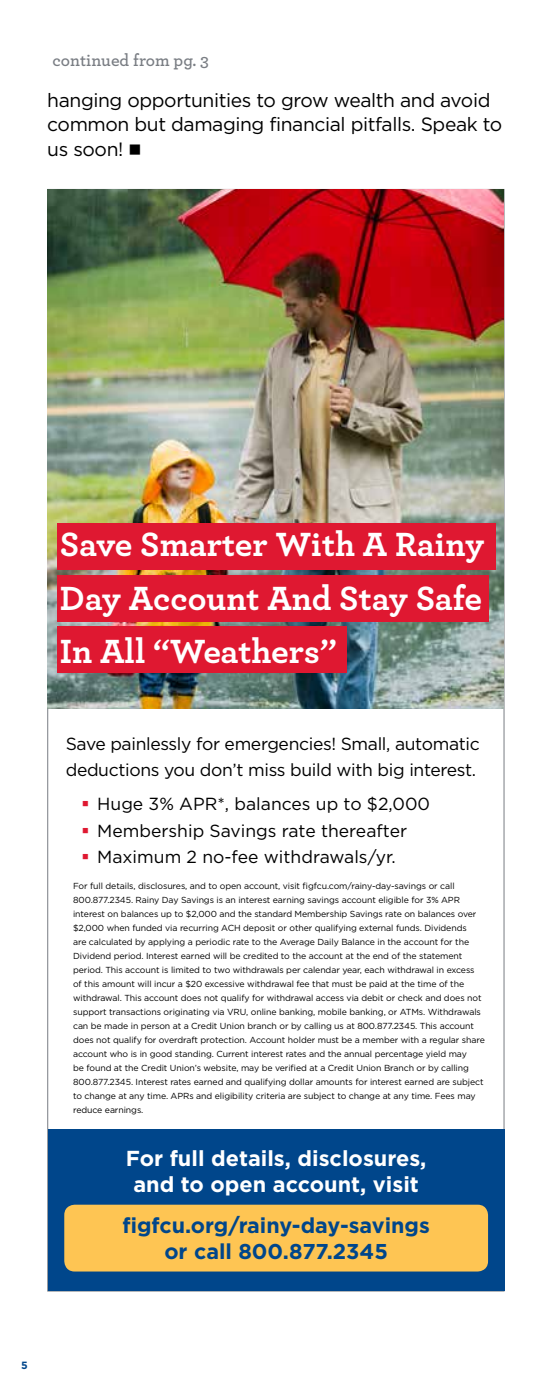
<style>
.page{position:relative;width:536px;height:1386px;background:#fff}
.page>*{position:absolute;margin:0;border:0;box-sizing:border-box;transform-origin:0 0}
.t1{font:700 35.18px/53.2px "Archer";color:#fff;text-align:justify}
.t2{font:700 21.7px/26.1px "Gotham";color:#fff;text-align:center}
.t3{font:700 21.53px/25.7px "Gotham";color:#00468b;text-align:center}
.t4{font:19.25px/24.5px "Gotham";letter-spacing:-.02em;color:#000}
.t5{font:17.5px "Gotham";color:#000}
.t6{font:17.5px/26.2px "Gotham";letter-spacing:-.02em;color:#000}
.t7{font:600 17.5px "Archer";color:#797d83}
.t8{font:700 10.5px "Gotham";color:#00468b}
.t9{font:8.75px/14px "Gotham";letter-spacing:-.01em;color:#000}
.s1{color:#df1831}
</style>
<div class="page">
<img style="left:48px;top:189px;width:455px;height:520px">
<div style="left:48px;top:1129px;width:456px;height:162px;background:#00468b"></div>
<div style="left:64px;top:1205px;width:424px;height:67px;background:#fec553;border-radius:10px"></div>
<div style="left:57px;top:523px;width:438px;height:47px;background:#df1831"></div>
<div style="left:57px;top:575px;width:431px;height:46px;background:#df1831"></div>
<div style="left:57px;top:626px;width:289px;height:47px;background:#df1831"></div>
<h3 class="t7" style="left:52px;top:48px;width:158px">continued from pg. 3</h3>
<h3 class="t4" style="left:47px;top:87px;width:456px">hanging opportunities to grow wealth and avoid common but damaging financial pitfalls. Speak to us soon! ■</h3>
<h1 class="t1" style="left:60px;top:516px;width:425px">Save Smarter With A Rainy Day Account And Stay Safe In All “Weathers”</h1>
<h3 class="t6" style="left:66px;top:730px;width:415px">Save painlessly for emergencies! Small, automatic deductions you don’t miss build with big interest.</h3>
<h3 class="t5" style="left:81px;top:793px;width:350px"><span class="s1">▪</span> Huge 3% APR*, balances up to $2,000</h3>
<h3 class="t5" style="left:81px;top:819px;width:327px"><span class="s1">▪</span> Membership Savings rate thereafter</h3>
<h3 class="t5" style="left:81px;top:845px;width:316px"><span class="s1">▪</span> Maximum 2 no-fee withdrawals/yr.</h3>
<p class="t9" style="left:73px;top:879px;width:413px">For full details, disclosures, and to open account, visit figfcu.com/rainy-day-savings or call 800.877.2345. Rainy Day Savings is an interest earning savings account eligible for 3% APR interest on balances up to $2,000 and the standard Membership Savings rate on balances over $2,000 when funded via recurring ACH deposit or other qualifying external funds. Dividends<br>are calculated by applying a periodic rate to the Average Daily Balance in the account for the Dividend period. Interest earned will be credited to the account at the end of the statement period. This account is limited to two withdrawals per calendar year, each withdrawal in excess of this amount will incur a $20 excessive withdrawal fee that must be paid at the time of the withdrawal. This account does not qualify for withdrawal access via debit or check and does not support transactions originating via VRU, online banking, mobile banking, or ATMs. Withdrawals can be made in person at a Credit Union branch or by calling us at 800.877.2345. This account does not qualify for overdraft protection. Account holder must be a member with a regular share account who is in good standing. Current interest rates and the annual percentage yield may<br>be found at the Credit Union’s website, may be verified at a Credit Union Branch or by calling 800.877.2345. Interest rates earned and qualifying dollar amounts for interest earned are subject to change at any time. APRs and eligibility criteria are subject to change at any time. Fees may reduce earnings.</p>
<h2 class="t2" style="left:126px;top:1145px;width:302px">For full details, disclosures, and to open account, visit</h2>
<h3 class="t3" style="left:122px;top:1212px;width:309px">figfcu.org/rainy-day-savings or call 800.877.2345</h3>
<p class="t8" style="left:21px;top:1358px;width:8px">5</p>
</div>
